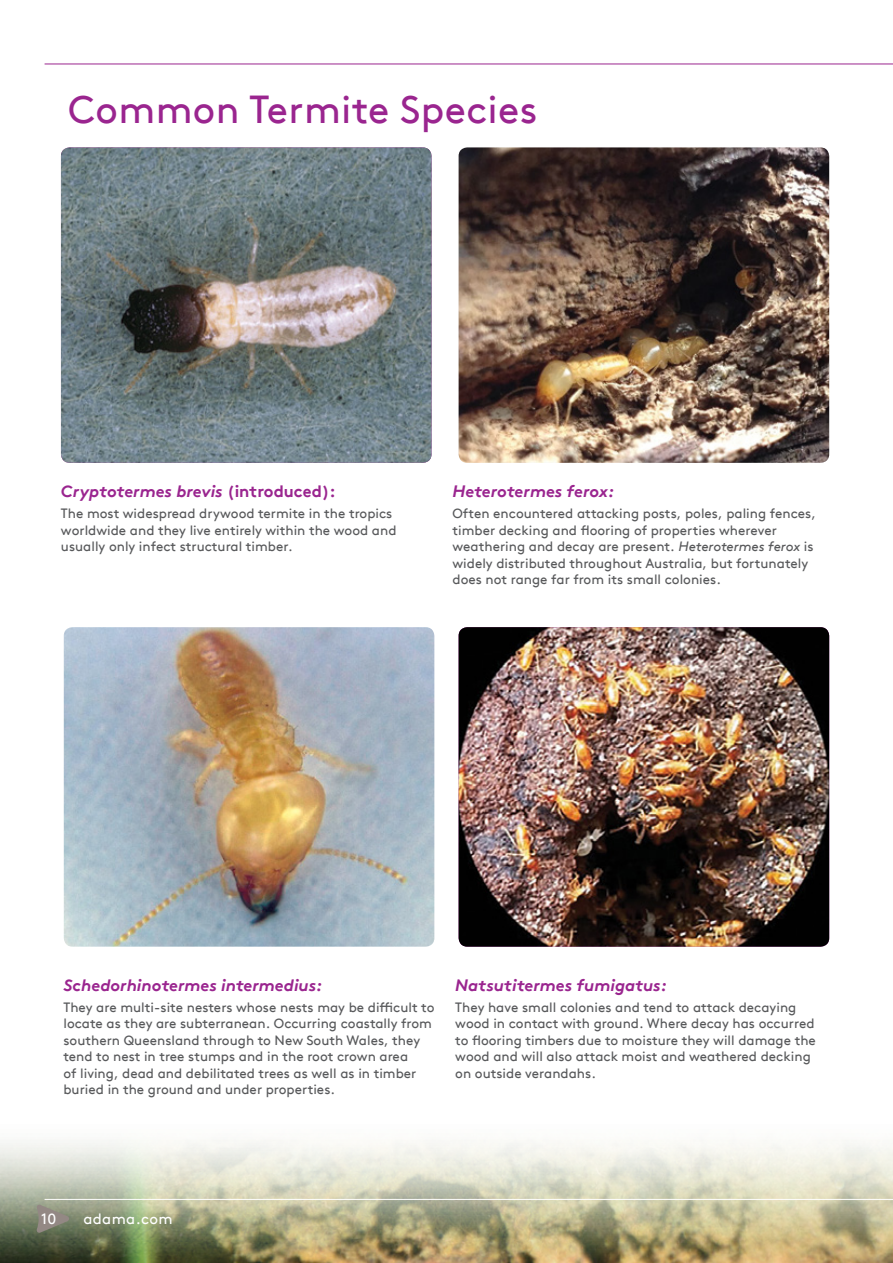
<style>
.page{position:relative;width:893px;height:1263px;background:#fff}
.page>*{position:absolute;margin:0;border:0;box-sizing:border-box;transform-origin:0 0}
.t1{font:39px "Brown TT";letter-spacing:.01em;color:#9a258f}
.t2{font:italic 700 16.5px "Brown TT";color:#9a258f}
.t3{font:15px "Brown TT";letter-spacing:.025em;color:#fff}
.t4{font:13.5px/16.5px "Brown TT";color:#58595b}
.s1{font-style:normal}
.s2{font-style:italic}
</style>
<div class="page">
<img style="left:0;top:154px;width:893px;height:1109px">
<svg style="left:36px;top:1204px;width:34px;height:29px"></svg>
<hr style="left:45px;top:1199px;width:848px;height:1px;background:#fff">
<hr style="left:45px;top:64px;width:848px;height:1px;background:#9a258f">
<img style="left:64px;top:627px;width:370px;height:320px">
<img style="left:459px;top:627px;width:370px;height:320px">
<img style="left:61px;top:147px;width:371px;height:316px">
<img style="left:459px;top:147px;width:370px;height:316px">
<h1 class="t1" style="left:68px;top:87px;width:471px">Common Termite Species</h1>
<p class="t2" style="left:61px;top:481px;width:276px">Cryptotermes brevis <span class="s1">(introduced):</span></p>
<p class="t4" style="left:61px;top:505px;width:337px">The most widespread drywood termite in the tropics worldwide and they live entirely within the wood and usually only infect structural timber.</p>
<p class="t2" style="left:452px;top:481px;width:163px">Heterotermes ferox:</p>
<p class="t4" style="left:452px;top:505px;width:365px">Often encountered attacking posts, poles, paling fences, timber decking and flooring of properties wherever weathering and decay are present. <span class="s2">Heterotermes ferox</span> is widely distributed throughout Australia, but fortunately does not range far from its small colonies.</p>
<p class="t2" style="left:63px;top:975px;width:260px">Schedorhinotermes intermedius:</p>
<p class="t4" style="left:63px;top:999px;width:372px">They are multi-site nesters whose nests may be difficult to locate as they are subterranean. Occurring coastally from southern Queensland through to New South Wales, they tend to nest in tree stumps and in the root crown area<br>of living, dead and debilitated trees as well as in timber buried in the ground and under properties.</p>
<p class="t2" style="left:455px;top:975px;width:213px">Natsutitermes fumigatus:</p>
<p class="t4" style="left:455px;top:999px;width:362px">They have small colonies and tend to attack decaying wood in contact with ground. Where decay has occurred to flooring timbers due to moisture they will damage the wood and will also attack moist and weathered decking on outside verandahs.</p>
<p class="t3" style="left:41px;top:1210px;width:17px">10</p>
<p class="t3" style="left:83px;top:1209px;width:91px">adama.com</p>
</div>
